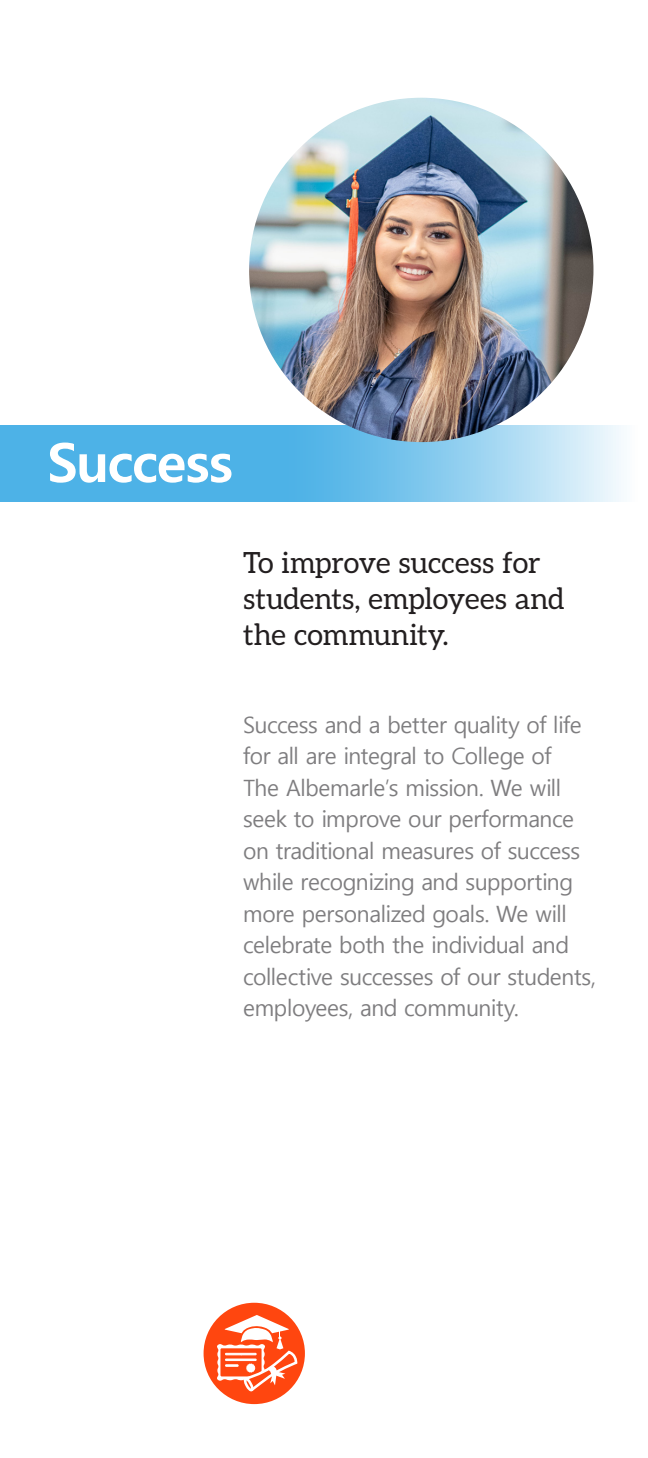
<style>
.page{position:relative;width:648px;height:1458px;background:#fff}
.page>*{position:absolute;margin:0;border:0;box-sizing:border-box;transform-origin:0 0}
.t1{font:700 54px "Malgun Gothic";letter-spacing:-.03em;color:#fff}
.t2{font:29.25px/36px "Aleo";letter-spacing:-.01em;color:#231f20}
.t3{font:22.5px/31.5px "Malgun Gothic";letter-spacing:-.02em;color:#7e7d7f}
</style>
<div class="page">
<svg style="left:40px;top:425px;width:581px;height:77px;background:#75c3ec"></svg>
<img style="left:249px;top:98px;width:344px;height:344px;border-radius:172px">
<div style="left:0;top:425px;width:40px;height:77px;background:#4db2e7"></div>
<div style="left:204px;top:1303px;width:101px;height:101px;background:#ff460f;border-radius:50%"></div>
<svg style="left:217px;top:1315px;width:82px;height:78px"></svg>
<p class="t1" style="left:47px;top:430px;width:187px">Success</p>
<p class="t2" style="left:243px;top:543px;width:323px">To improve success for students, employees and</p>
<p class="t2" style="left:243px;top:615px;width:207px">the community.</p>
<p class="t3" style="left:243px;top:709px;width:355px">Success and a better quality of life for all are integral to College of<br>The Albemarle’s mission. We will seek to improve our performance on traditional measures of success while recognizing and supporting more personalized goals. We will celebrate both the individual and collective successes of our students, employees, and community.</p>
</div>
